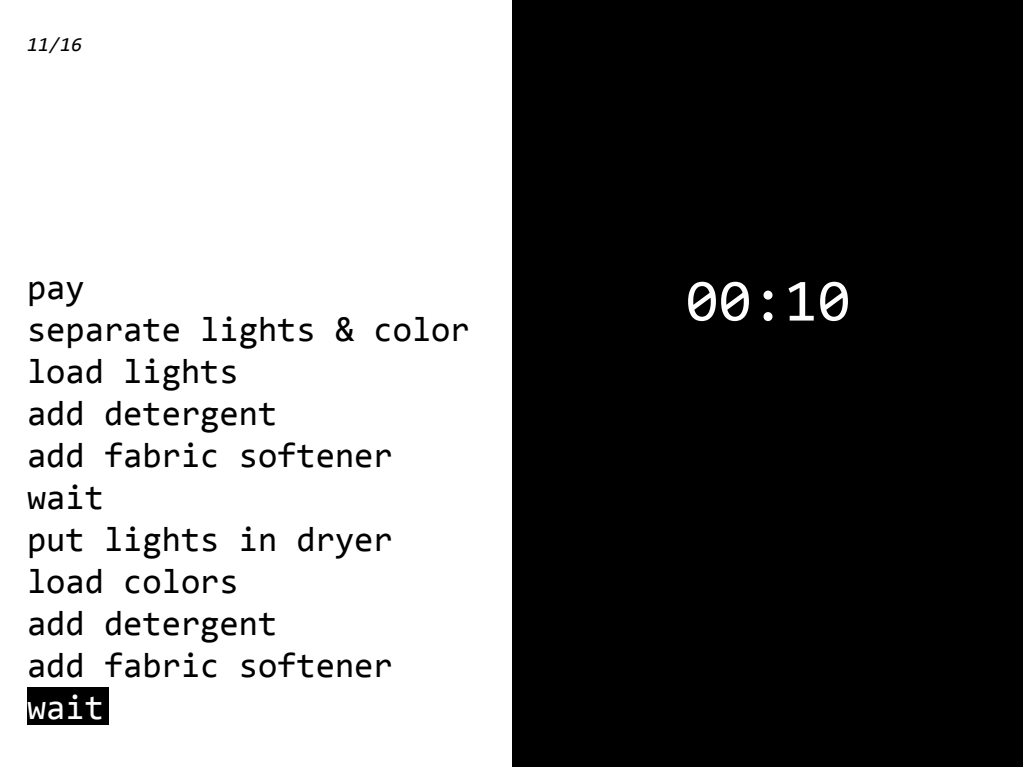
<style>
.page{position:relative;width:1024px;height:768px;background:#fff}
.page>*{position:absolute;margin:0;border:0;box-sizing:border-box;transform-origin:0 0}
.t1{font:60px "Consolas";color:#fff}
.t2{font:35px/42px "Consolas";color:#000}
.t3{font:35px "Consolas";color:#fff}
.t4{font:italic 20px "Consolas";color:#000}
</style>
<div class="page">
<div style="left:27px;top:687px;width:82px;height:38px;background:#000"></div>
<div style="left:512px;top:0;width:512px;height:768px;background:#000"></div>
<p class="t4" style="left:27px;top:31px;width:56px">11/16</p>
<p class="t2" style="left:27px;top:265px;width:444px">pay<br>separate lights &amp; color load lights<br>add detergent<br>add fabric softener wait<br>put lights in dryer load colors<br>add detergent<br>add fabric softener</p>
<p class="t3" style="left:27px;top:683px;width:78px">wait</p>
<h1 class="t1" style="left:686px;top:260px;width:166px">00:10</h1>
</div>
